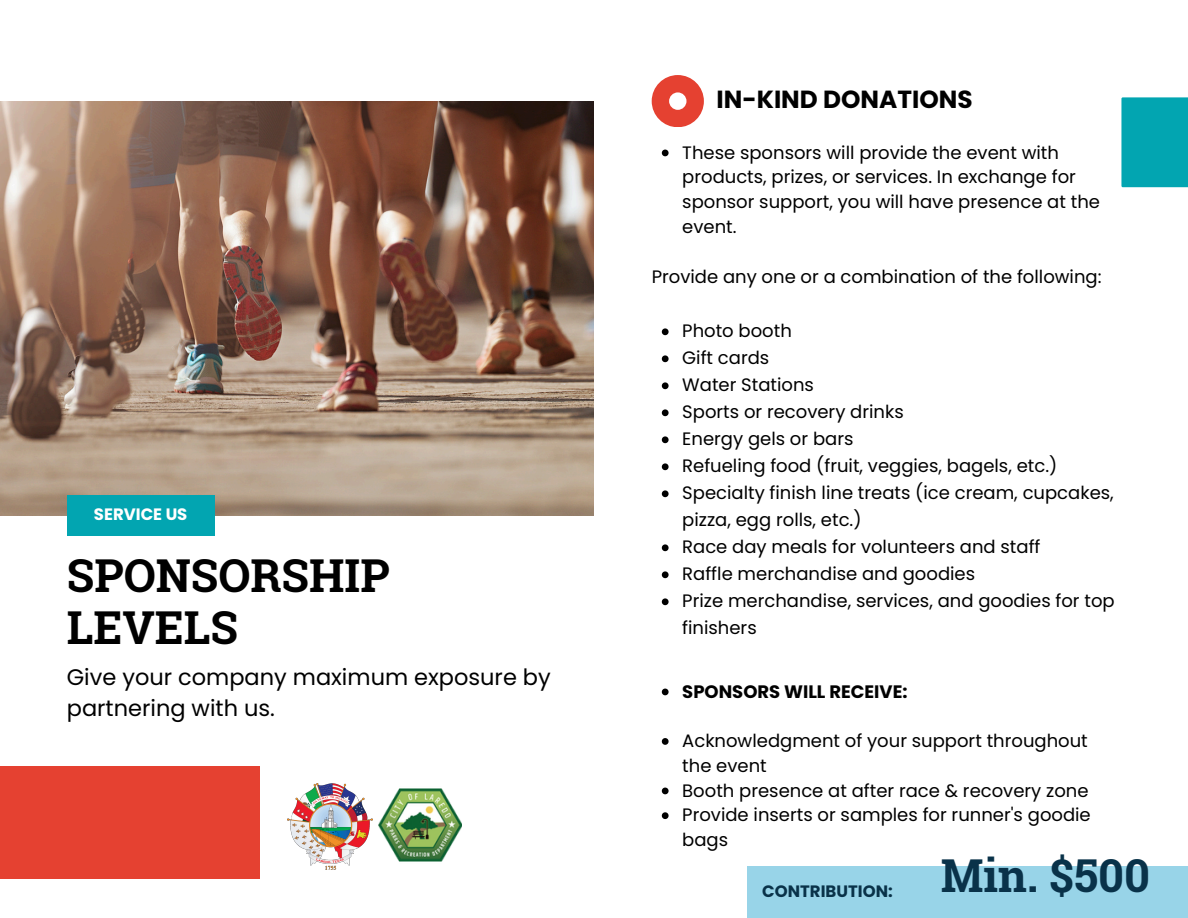
<style>
.page{position:relative;width:1188px;height:918px;background:#fff}
.page>*{position:absolute;margin:0;border:0;box-sizing:border-box;transform-origin:0 0}
.t1{font:700 45.3px/51.3px "Roboto Slab";color:#000}
.t2{font:700 45.3px "Roboto Slab";color:#093249}
.t3{font:700 24.75px "Poppins";color:#000}
.t4{font:22.5px/30.3px "Poppins";color:#000}
.t5{font:18px/24.8px "Poppins";color:#000}
.t6{font:700 18px "Poppins";color:#000}
.t7{font:700 16.5px "Poppins";color:#093249}
.t8{font:700 16.5px "Poppins";color:#fff}
</style>
<div class="page">
<img style="left:0;top:101px;width:594px;height:414px">
<div style="left:67px;top:496px;width:148px;height:40px;background:#02a5b1"></div>
<svg style="left:652px;top:75px;width:51px;height:52px"></svg>
<div style="left:1121px;top:97px;width:67px;height:91px;background:#02a5b1"></div>
<div style="left:0;top:766px;width:260px;height:113px;background:#e54131"></div>
<img style="left:287px;top:784px;width:86px;height:85px">
<img style="left:379px;top:788px;width:83px;height:74px">
<svg style="left:662px;top:150px;width:7px;height:6px"></svg>
<svg style="left:662px;top:328px;width:7px;height:7px"></svg>
<svg style="left:662px;top:355px;width:7px;height:7px"></svg>
<svg style="left:662px;top:382px;width:7px;height:7px"></svg>
<svg style="left:662px;top:409px;width:7px;height:7px"></svg>
<svg style="left:662px;top:436px;width:7px;height:7px"></svg>
<svg style="left:662px;top:463px;width:7px;height:7px"></svg>
<svg style="left:662px;top:490px;width:7px;height:7px"></svg>
<svg style="left:662px;top:544px;width:7px;height:7px"></svg>
<svg style="left:662px;top:571px;width:7px;height:7px"></svg>
<svg style="left:662px;top:598px;width:7px;height:7px"></svg>
<div style="left:747px;top:866px;width:441px;height:52px;background:#98d4e8"></div>
<svg style="left:662px;top:689px;width:7px;height:6px"></svg>
<svg style="left:662px;top:738px;width:7px;height:7px"></svg>
<svg style="left:662px;top:788px;width:7px;height:6px"></svg>
<svg style="left:662px;top:812px;width:7px;height:7px"></svg>
<p class="t8" style="left:94px;top:503px;width:95px">SERVICE US</p>
<h4 class="t1" style="left:67px;top:549px;width:324px">SPONSORSHIP<br>LEVELS</h4>
<p class="t4" style="left:67px;top:662px;width:486px">Give your company maximum exposure by partnering with us.</p>
<p class="t3" style="left:717px;top:82px;width:258px">IN-KIND DONATIONS</p>
<p class="t5" style="left:682px;top:140px;width:419px">These sponsors will provide the event with products, prizes, or services. In exchange for sponsor support, you will have presence at the event.</p>
<h3 class="t5" style="left:652px;top:265px;width:451px">Provide any one or a combination of the following:</h3>
<p class="t5" style="left:682px;top:319px;width:111px">Photo booth</p>
<p class="t5" style="left:682px;top:346px;width:89px">Gift cards</p>
<p class="t5" style="left:682px;top:373px;width:133px">Water Stations</p>
<p class="t5" style="left:682px;top:400px;width:223px">Sports or recovery drinks</p>
<p class="t5" style="left:682px;top:427px;width:173px">Energy gels or bars</p>
<p class="t5" style="left:682px;top:454px;width:377px">Refueling food (fruit, veggies, bagels, etc.)</p>
<p class="t5" style="left:682px;top:480px;width:433px;line-height:27px">Specialty finish line treats (ice cream, cupcakes, pizza, egg rolls, etc.)</p>
<p class="t5" style="left:682px;top:535px;width:360px">Race day meals for volunteers and staff</p>
<p class="t5" style="left:682px;top:562px;width:294px">Raffle merchandise and goodies</p>
<p class="t5" style="left:682px;top:588px;width:434px;line-height:27px">Prize merchandise, services, and goodies for top finishers</p>
<p class="t6" style="left:682px;top:679px;width:227px">SPONSORS WILL RECEIVE:</p>
<p class="t5" style="left:682px;top:728px;width:407px">Acknowledgment of your support throughout the event</p>
<p class="t5" style="left:682px;top:778px;width:408px">Booth presence at after race &amp; recovery zone</p>
<p class="t5" style="left:682px;top:803px;width:410px">Provide inserts or samples for runner's goodie bags</p>
<p class="t7" style="left:762px;top:879px;width:132px">CONTRIBUTION:</p>
<p class="t2" style="left:941px;top:844px;width:211px">Min. $500</p>
</div>
